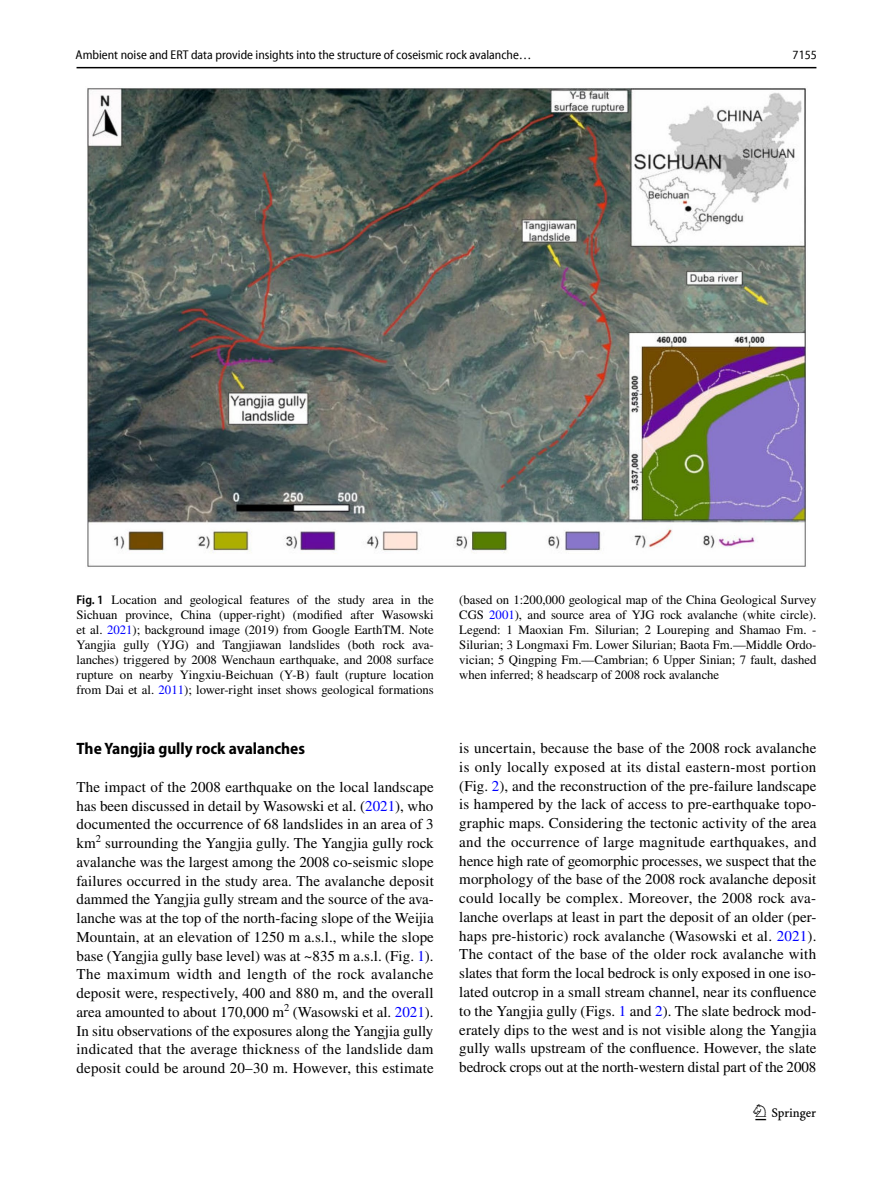
<style>
.page{position:relative;width:893px;height:1187px;background:#fff}
.page>*{position:absolute;margin:0;border:0;box-sizing:border-box;transform-origin:0 0}
.t1{font:22.5px "Springnew Regular 3";color:#000}
.t2{font:700 semi-condensed 16.5px "Myriad Pro";color:#000}
.t3{font:15px/18.8px "STIX";letter-spacing:.005em;color:#000;text-align:justify}
.t4{font:12.75px/15px "STIX";color:#000;text-align:justify}
.t5{font:semi-condensed 12.75px "Myriad Pro Unic";color:#000}
.s1{font-family:"Myriad Pro";font-weight:600;font-stretch:semi-condensed}
.s2{color:#00f}
</style>
<div class="page">
<hr style="left:77px;top:67px;width:739px;height:1px;background:#000">
<img style="left:87px;top:88px;width:719px;height:479px">
<p class="t5" style="left:76px;top:50px;width:458px">Ambient noise and ERT data provide insights into the structure of coseismic rock avalanche…</p>
<p class="t5" style="left:793px;top:50px;width:26px">7155</p>
<p class="t4" style="left:77px;top:592px;width:359px"><span class="s1">Fig. 1</span> Location and geological features of the study area in the Sichuan province, China (upper-right) (modified after Wasowski et al. <span class="s2">2021</span>); background image (2019) from Google EarthTM. Note Yangjia gully (YJG) and Tangjiawan landslides (both rock ava&shy;lanches) triggered by 2008 Wenchaun earthquake, and 2008 surface rupture on nearby Yingxiu-Beichuan (Y-B) fault (rupture location from Dai et al. <span class="s2">2011</span>); lower-right inset shows geological formations</p>
<p class="t4" style="left:459px;top:592px;width:359px">(based on 1:200,000 geological map of the China Geological Survey CGS <span class="s2">2001</span>), and source area of YJG rock avalanche (white circle).<br>Legend: 1 Maoxian Fm. Silurian; 2 Loureping and Shamao Fm. - Silurian; 3 Longmaxi Fm. Lower Silurian; Baota Fm.—Middle Ordo&shy;vician; 5 Qingping Fm.—Cambrian; 6 Upper Sinian; 7 fault, dashed when inferred; 8 headscarp of 2008 rock avalanche</p>
<p class="t2" style="left:77px;top:739px;width:230px">The Yangjia gully rock avalanches</p>
<p class="t3" style="left:77px;top:778px;width:359px">The impact of the 2008 earthquake on the local landscape has been discussed in detail by Wasowski et al. (<span class="s2">2021</span>), who documented the occurrence of 68 landslides in an area of 3 km<sup>2</sup> surrounding the Yangjia gully. The Yangjia gully rock avalanche was the largest among the 2008 co-seismic slope failures occurred in the study area. The avalanche deposit dammed the Yangjia gully stream and the source of the ava&shy;lanche was at the top of the north-facing slope of the Weijia Mountain, at an elevation of 1250 m a.s.l., while the slope base (Yangjia gully base level) was at ~835 m a.s.l. (Fig. <span class="s2">1</span>).<br>The maximum width and length of the rock avalanche deposit were, respectively, 400 and 880 m, and the overall area amounted to about 170,000 m<sup>2</sup> (Wasowski et al. <span class="s2">2021</span>).<br>In situ observations of the exposures along the Yangjia gully indicated that the average thickness of the landslide dam deposit could be around 20–30 m. However, this estimate</p>
<p class="t3" style="left:459px;top:739px;width:359px">is uncertain, because the base of the 2008 rock avalanche is only locally exposed at its distal eastern-most portion (Fig. <span class="s2">2</span>), and the reconstruction of the pre-failure landscape is hampered by the lack of access to pre-earthquake topo&shy;graphic maps. Considering the tectonic activity of the area and the occurrence of large magnitude earthquakes, and hence high rate of geomorphic processes, we suspect that the morphology of the base of the 2008 rock avalanche deposit could locally be complex. Moreover, the 2008 rock ava&shy;lanche overlaps at least in part the deposit of an older (per&shy;haps pre-historic) rock avalanche (Wasowski et al. <span class="s2">2021</span>).<br>The contact of the base of the older rock avalanche with slates that form the local bedrock is only exposed in one iso&shy;lated outcrop in a small stream channel, near its confluence to the Yangjia gully (Figs. <span class="s2">1</span> and <span class="s2">2</span>). The slate bedrock mod&shy;erately dips to the west and is not visible along the Yangjia gully walls upstream of the confluence. However, the slate bedrock crops out at the north-western distal part of the 2008</p>
<h1 class="t1" style="left:755px;top:1104px;width:62px">1 3</h1>
</div>
